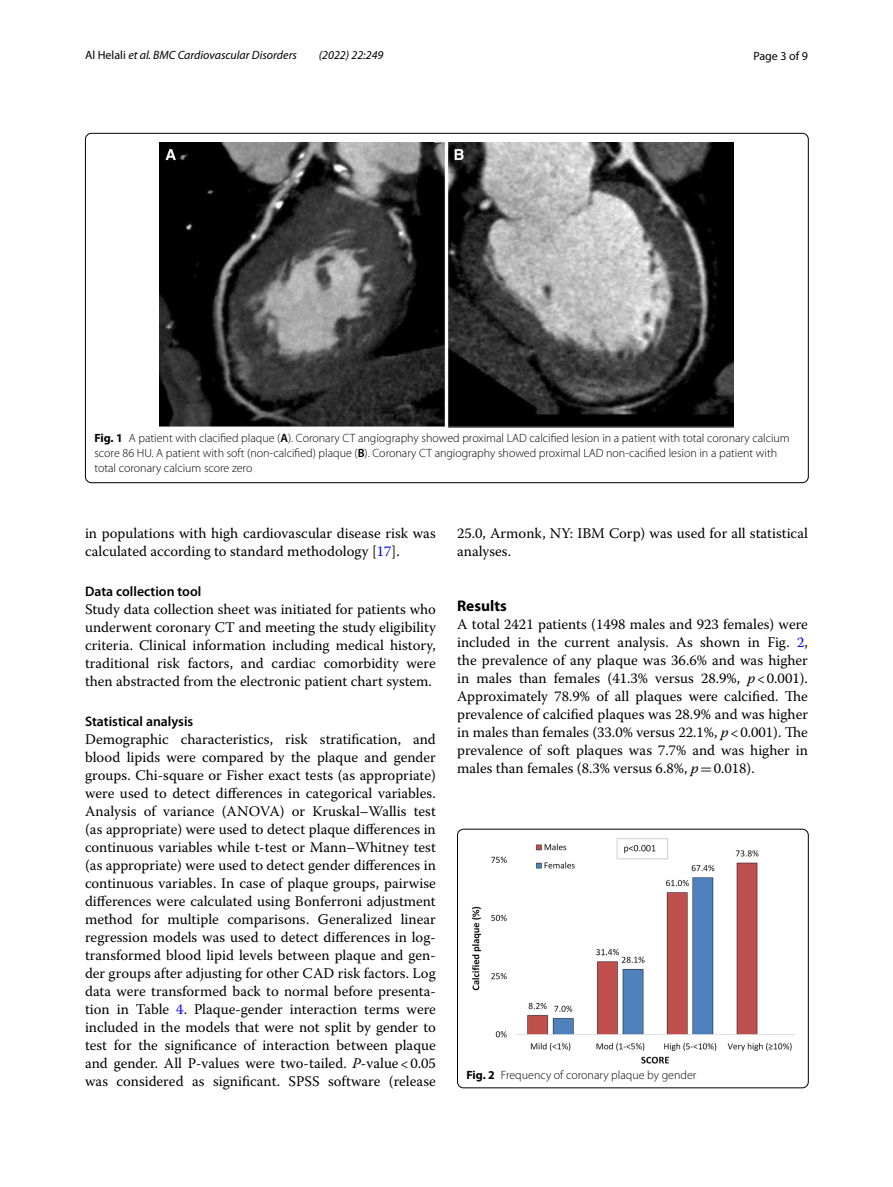
<style>
.page{position:relative;width:893px;height:1187px;background:#fff}
.page>*{position:absolute;margin:0;border:0;box-sizing:border-box;transform-origin:0 0}
.t1{font:700 15.45px "Myriad Pro";color:#000}
.t2{font:14.7px/18px "Warnock Pro";color:#000;text-align:justify}
.t3{font:600 13.8px "Myriad Pro";color:#000}
.t4{font:300 12px/15px "Myriad Pro";color:#000}
.t5{font:italic 12px "Myriad Pro";color:#000}
.t6{font:12px "Myriad Pro";color:#000}
.s1{font-style:normal}
.s2{font-weight:700}
.s3{font-weight:600}
.s4{color:#00f}
.s5{font-style:italic}
.s6{font-family:"MTSY"}
</style>
<div class="page">
<img style="left:160px;top:142px;width:574px;height:285px">
<img style="left:471px;top:838px;width:323px;height:225px">
<div style="left:457px;top:829px;width:351px;height:258px;border:1px solid #000;border-radius:6px"></div>
<p class="t5" style="left:85px;top:48px;width:213px"><span class="s1">Al Helali</span> et al. BMC Cardiovascular Disorders</p>
<p class="t5" style="left:319px;top:48px;width:66px">(2022) 22:249</p>
<p class="t6" style="left:753px;top:48px;width:56px">Page 3 of 9</p>
<p class="t4" style="left:94px;top:431px;width:697px"><span class="s2">Fig. 1</span> A patient with clacified plaque (<span class="s3">A</span>). Coronary CT angiography showed proximal LAD calcified lesion in a patient with total coronary calcium score 86 HU. A patient with soft (non-calcified) plaque (<span class="s3">B</span>). Coronary CT angiography showed proximal LAD non-cacified lesion in a patient with total coronary calcium score zero</p>
<p class="t2" style="left:85px;top:524px;width:352px">in populations with high cardiovascular disease risk was calculated according to standard methodology [<span class="s4">17</span>].</p>
<p class="t3" style="left:85px;top:582px;width:118px">Data collection tool</p>
<p class="t2" style="left:85px;top:600px;width:352px">Study data collection sheet was initiated for patients who underwent coronary CT and meeting the study eligibility criteria. Clinical information including medical history, traditional risk factors, and cardiac comorbidity were then abstracted from the electronic patient chart system.</p>
<p class="t3" style="left:85px;top:712px;width:110px">Statistical analysis</p>
<p class="t2" style="left:85px;top:729px;width:352px">Demographic characteristics, risk stratification, and blood lipids were compared by the plaque and gender groups. Chi-square or Fisher exact tests (as appropriate) were used to detect differences in categorical variables.<br>Analysis of variance (ANOVA) or Kruskal–Wallis test (as appropriate) were used to detect plaque differences in continuous variables while t-test or Mann–Whitney test (as appropriate) were used to detect gender differences in continuous variables. In case of plaque groups, pairwise differences were calculated using Bonferroni adjustment method for multiple comparisons. Generalized linear regression models was used to detect differences in log&shy;transformed blood lipid levels between plaque and gen‑ der groups after adjusting for other CAD risk factors. Log data were transformed back to normal before presenta‑ tion in Table <span class="s4">4</span>. Plaque-gender interaction terms were included in the models that were not split by gender to test for the significance of interaction between plaque and gender. All P-values were two-tailed. <span class="s5">P</span>-value&lt;0.05 was considered as significant. SPSS software (release</p>
<p class="t2" style="left:457px;top:524px;width:352px">25.0, Armonk, NY: IBM Corp) was used for all statistical analyses.</p>
<p class="t1" style="left:457px;top:595px;width:51px">Results</p>
<p class="t2" style="left:457px;top:614px;width:352px">A total 2421 patients (1498 males and 923 females) were included in the current analysis. As shown in Fig. <span class="s4">2</span>, the prevalence of any plaque was 36.6% and was higher in males than females (41.3% versus 28.9%, <span class="s5">p</span>&lt;0.001).<br>Approximately 78.9% of all plaques were calcified. The prevalence of calcified plaques was 28.9% and was higher in males than females (33.0% versus 22.1%, <span class="s5">p</span>&lt;0.001). The prevalence of soft plaques was 7.7% and was higher in males than females (8.3% versus 6.8%, <span class="s5">p</span><span class="s6">=</span>0.018).</p>
<p class="t4" style="left:466px;top:1067px;width:231px"><span class="s2">Fig. 2</span> Frequency of coronary plaque by gender</p>
</div>
